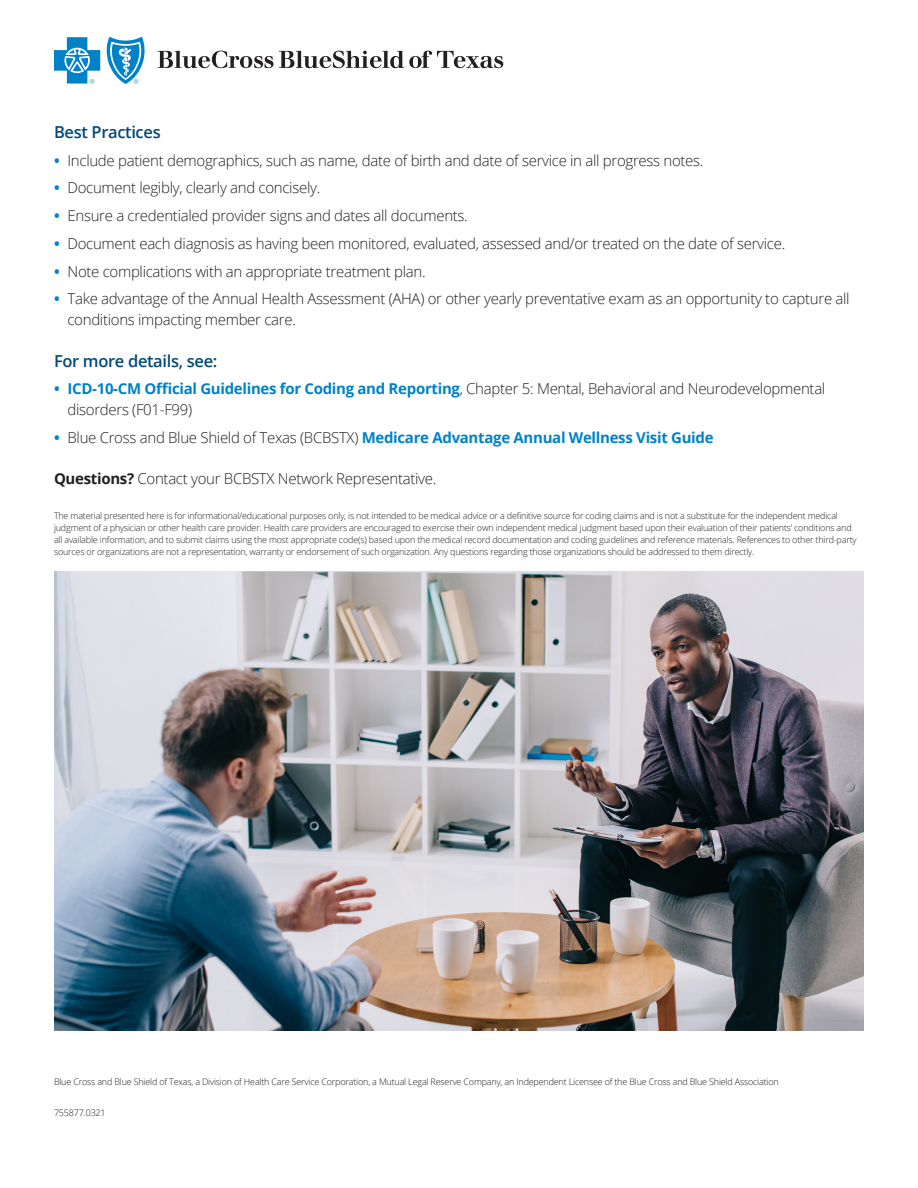
<style>
.page{position:relative;width:918px;height:1188px;background:#fff}
.page>*{position:absolute;margin:0;border:0;box-sizing:border-box;transform-origin:0 0}
.subheads{font:600 16.5px "Open Sans";letter-spacing:-.02em;color:#00497b}
.body_copy{font:300 15px/21px "Open Sans";letter-spacing:-.02em;color:#231f20}
.t1{font:700 15px "Open Sans";letter-spacing:-.02em;color:#0082c8}
.Footnotes{font:300 9px/12px "Open Sans";letter-spacing:-.02em;color:#231f20}
.s1{font-weight:700;color:#0082c8}
.s2{font-weight:300;color:#231f20}
.s3{font-weight:700}
</style>
<div class="page">
<svg style="left:158px;top:51px;width:345px;height:17px"></svg>
<svg style="left:54px;top:37px;width:46px;height:47px"></svg>
<svg style="left:106px;top:37px;width:39px;height:47px"></svg>
<img style="left:54px;top:571px;width:810px;height:459px">
<p class="subheads" style="left:54px;top:121px;width:108px">Best Practices</p>
<p class="body_copy" style="left:54px;top:149px;width:651px"><span class="s1">•</span> Include patient demographics, such as name, date of birth and date of service in all progress notes.</p>
<p class="body_copy" style="left:54px;top:177px;width:268px"><span class="s1">•</span> Document legibly, clearly and concisely.</p>
<p class="body_copy" style="left:54px;top:205px;width:415px"><span class="s1">•</span> Ensure a credentialed provider signs and dates all documents.</p>
<p class="body_copy" style="left:54px;top:233px;width:733px"><span class="s1">•</span> Document each diagnosis as having been monitored, evaluated, assessed and/or treated on the date of service.</p>
<p class="body_copy" style="left:54px;top:260px;width:373px"><span class="s1">•</span> Note complications with an appropriate treatment plan.</p>
<p class="body_copy" style="left:68px;top:288px;width:784px;text-indent:-14px"><span class="s1">•</span> Take advantage of the Annual Health Assessment (AHA) or other yearly preventative exam as an opportunity to capture all conditions impacting member care.</p>
<p class="subheads" style="left:54px;top:349px;width:165px">For more details, see:</p>
<p class="body_copy" style="left:68px;top:378px;width:759px;text-indent:-14px"><span class="s1">• ICD-10-CM Official Guidelines for Coding and Reporting</span>, Chapter 5: Mental, Behavioral and Neurodevelopmental disorders (F01-F99)</p>
<p class="t1" style="left:54px;top:427px;width:661px">• <span class="s2">Blue Cross and Blue Shield of Texas (BCBSTX)</span> Medicare Advantage Annual Wellness Visit Guide</p>
<p class="body_copy" style="left:54px;top:468px;width:384px"><span class="s3">Questions?</span> Contact your BCBSTX Network Representative.</p>
<p class="Footnotes" style="left:54px;top:509px;width:804px">The material presented here is for informational/educational purposes only, is not intended to be medical advice or a definitive source for coding claims and is not a substitute for the independent medical judgment of a physician or other health care provider. Health care providers are encouraged to exercise their own independent medical judgment based upon their evaluation of their patients’ conditions and all available information, and to submit claims using the most appropriate code(s) based upon the medical record documentation and coding guidelines and reference materials. References to other third-party sources or organizations are not a representation, warranty or endorsement of such organization. Any questions regarding those organizations should be addressed to them directly.</p>
<p class="Footnotes" style="left:54px;top:1075px;width:726px">Blue Cross and Blue Shield of Texas, a Division of Health Care Service Corporation, a Mutual Legal Reserve Company, an Independent Licensee of the Blue Cross and Blue Shield Association</p>
<p class="Footnotes" style="left:54px;top:1106px;width:53px">755877.0321</p>
</div>
